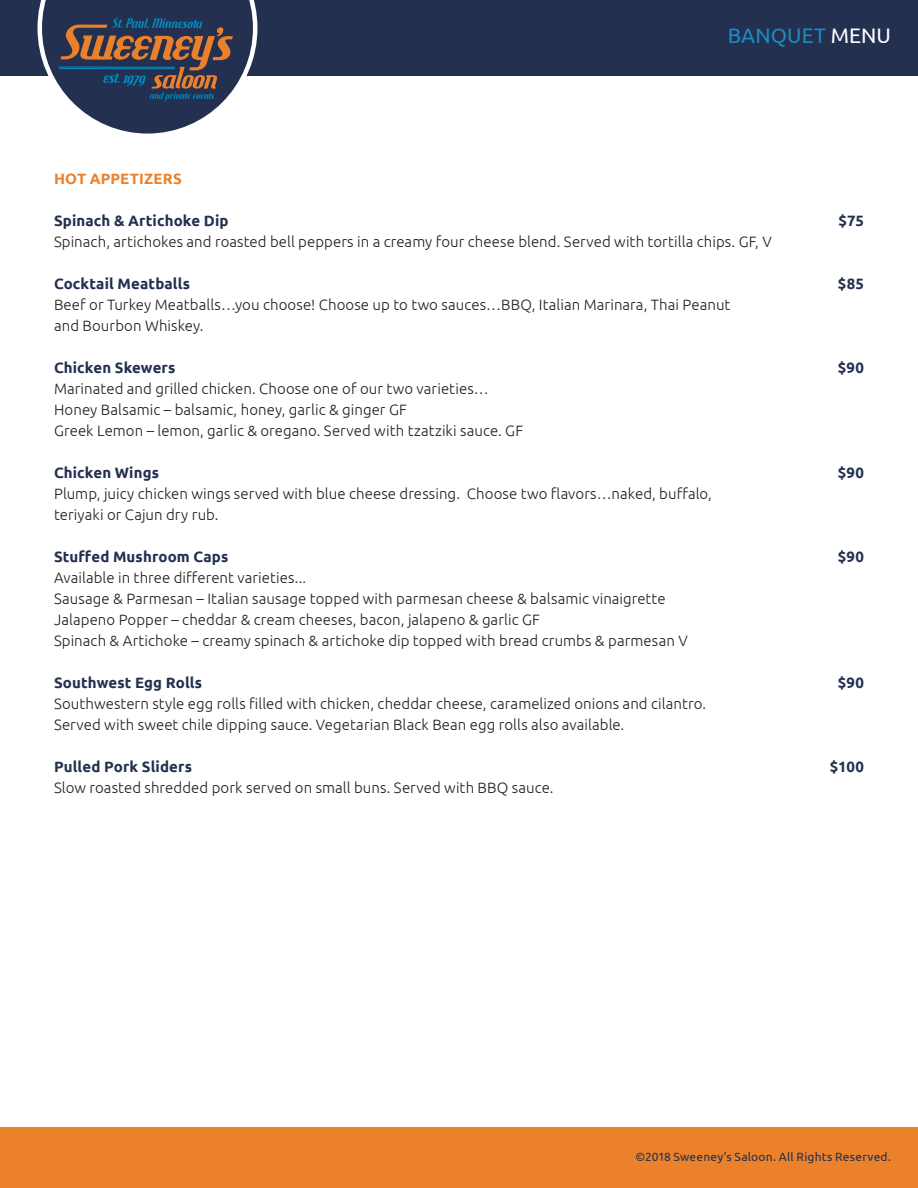
<style>
.page{position:relative;width:918px;height:1188px;background:#fff}
.page>*{position:absolute;margin:0;border:0;box-sizing:border-box;transform-origin:0 0}
.t1{font:21px "Ubuntu";letter-spacing:.005em;color:#1e8ac0}
.t2{font:300 15px/21px "Ubuntu";letter-spacing:.005em;color:#231f20}
.t3{font:700 15px "Ubuntu";letter-spacing:.01em;color:#233050}
.t4{font:700 15px "Ubuntu";letter-spacing:.015em;color:#ec812b}
.t5{font:12px "Ubuntu";letter-spacing:.015em;color:#233050}
.s1{color:#fff}
</style>
<div class="page">
<div style="left:0;top:0;width:918px;height:76px;background:#233050"></div>
<div style="left:0;top:1127px;width:918px;height:61px;background:#ec812b"></div>
<svg style="left:38px;top:0;width:219px;height:134px"></svg>
<h1 class="t1" style="left:728px;top:23px;width:165px">BANQUET <span class="s1">MENU</span></h1>
<p class="t4" style="left:54px;top:170px;width:129px">HOT APPETIZERS</p>
<p class="t3" style="left:54px;top:212px;width:176px">Spinach &amp; Artichoke Dip</p>
<p class="t3" style="left:839px;top:212px;width:27px">$75</p>
<p class="t2" style="left:54px;top:231px;width:719px">Spinach, artichokes and roasted bell peppers in a creamy four cheese blend. Served with tortilla chips. GF, V</p>
<p class="t3" style="left:54px;top:275px;width:138px">Cocktail Meatballs</p>
<p class="t3" style="left:838px;top:275px;width:28px">$85</p>
<p class="t2" style="left:54px;top:294px;width:678px">Beef or Turkey Meatballs…you choose! Choose up to two sauces…BBQ, Italian Marinara, Thai Peanut and Bourbon Whiskey.</p>
<p class="t3" style="left:54px;top:359px;width:123px">Chicken Skewers</p>
<p class="t3" style="left:838px;top:359px;width:28px">$90</p>
<p class="t2" style="left:54px;top:378px;width:471px">Marinated and grilled chicken. Choose one of our two varieties…<br>Honey Balsamic – balsamic, honey, garlic &amp; ginger GF<br>Greek Lemon – lemon, garlic &amp; oregano. Served with tzatziki sauce. GF</p>
<p class="t3" style="left:54px;top:464px;width:107px">Chicken Wings</p>
<p class="t3" style="left:838px;top:464px;width:28px">$90</p>
<p class="t2" style="left:54px;top:483px;width:659px">Plump, juicy chicken wings served with blue cheese dressing. Choose two flavors…naked, buffalo, teriyaki or Cajun dry rub.</p>
<p class="t3" style="left:54px;top:548px;width:176px">Stuffed Mushroom Caps</p>
<p class="t3" style="left:838px;top:548px;width:28px">$90</p>
<p class="t2" style="left:54px;top:567px;width:635px">Available in three different varieties...<br>Sausage &amp; Parmesan – Italian sausage topped with parmesan cheese &amp; balsamic vinaigrette Jalapeno Popper – cheddar &amp; cream cheeses, bacon, jalapeno &amp; garlic GF<br>Spinach &amp; Artichoke – creamy spinach &amp; artichoke dip topped with bread crumbs &amp; parmesan V</p>
<p class="t3" style="left:54px;top:674px;width:150px">Southwest Egg Rolls</p>
<p class="t3" style="left:838px;top:674px;width:28px">$90</p>
<p class="t2" style="left:54px;top:693px;width:654px">Southwestern style egg rolls filled with chicken, cheddar cheese, caramelized onions and cilantro.<br>Served with sweet chile dipping sauce. Vegetarian Black Bean egg rolls also available.</p>
<p class="t3" style="left:54px;top:758px;width:139px">Pulled Pork Sliders</p>
<p class="t3" style="left:830px;top:758px;width:36px">$100</p>
<p class="t2" style="left:54px;top:777px;width:501px">Slow roasted shredded pork served on small buns. Served with BBQ sauce.</p>
<p class="t5" style="left:635px;top:1149px;width:257px">©2018 Sweeney’s Saloon. All Rights Reserved.</p>
</div>
